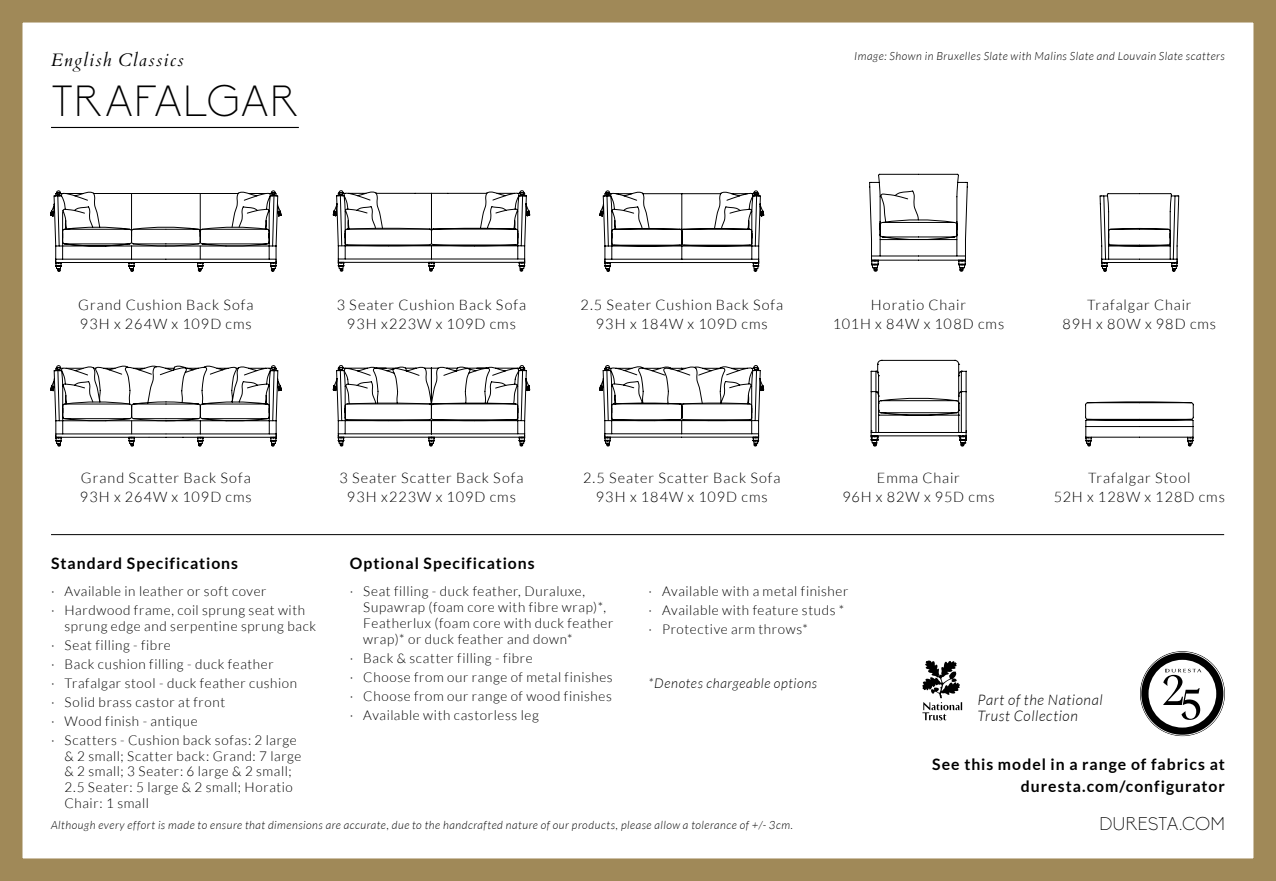
<style>
.page{position:relative;width:1276px;height:881px;background:#fff}
.page>*{position:absolute;margin:0;border:0;box-sizing:border-box;transform-origin:0 0}
.t1{font:300 42.75px "Biko";letter-spacing:.02em;color:#000}
.t2{font:italic 18px "Cardo";letter-spacing:.07em;color:#000}
.t3{font:300 18px "Biko";letter-spacing:-.01em;color:#000}
.t4{font:700 15.75px/22.5px "Lato";letter-spacing:.06em;color:#000;text-align:right}
.t5{font:italic 300 14.62px/15.8px "Lato";letter-spacing:.045em;color:#000}
.t6{font:300 14.4px/19.3px "Lato";letter-spacing:.065em;color:#000;text-align:center}
.t7{font:300 13.5px/18.9px "Lato";letter-spacing:.045em;color:#000}
.t8{font:italic 300 13.5px "Lato";letter-spacing:.045em;color:#000}
.t9{font:italic 300 11.25px "Lato";letter-spacing:.045em;color:#000}
</style>
<div class="page">
<div style="left:0;top:0;width:1276px;height:880px;border:22px solid #a08958"></div>
<hr style="left:51px;top:534px;width:1173px;height:1px;background:#000">
<hr style="left:51px;top:127px;width:248px;height:1px;background:#000">
<svg style="left:50px;top:190px;width:232px;height:81px"></svg>
<svg style="left:50px;top:365px;width:232px;height:81px"></svg>
<svg style="left:599px;top:190px;width:166px;height:81px"></svg>
<svg style="left:599px;top:365px;width:166px;height:81px"></svg>
<svg style="left:332px;top:190px;width:199px;height:81px"></svg>
<svg style="left:332px;top:365px;width:199px;height:81px"></svg>
<svg style="left:1099px;top:193px;width:81px;height:78px"></svg>
<svg style="left:1085px;top:401px;width:108px;height:45px"></svg>
<svg style="left:870px;top:359px;width:96px;height:88px"></svg>
<svg style="left:869px;top:173px;width:99px;height:99px"></svg>
<svg style="left:1140px;top:651px;width:85px;height:84px"></svg>
<div style="left:1141px;top:652px;width:82px;height:82px;background:#000;border-radius:50%"></div>
<div style="left:1148px;top:659px;width:68px;height:68px;background:#fff;border-radius:50%"></div>
<svg style="left:1163px;top:668px;width:38px;height:51px"></svg>
<svg style="left:922px;top:660px;width:40px;height:60px"></svg>
<h2 class="t2" style="left:51px;top:49px;width:134px">English Classics</h2>
<h1 class="t1" style="left:51px;top:77px;width:249px">TRAFALGAR</h1>
<p class="t9" style="left:854px;top:50px;width:372px">Image: Shown in Bruxelles Slate with Malins Slate and Louvain Slate scatters</p>
<p class="t6" style="left:78px;top:295px;width:177px;text-align:left">Grand Cushion Back Sofa<br>93H x 264W x 109D cms</p>
<p class="t6" style="left:337px;top:295px;width:191px">3 Seater Cushion Back Sofa<br>93H x223W x 109D cms</p>
<p class="t6" style="left:580px;top:295px;width:204px">2.5 Seater Cushion Back Sofa<br>93H x 184W x 109D cms</p>
<p class="t6" style="left:832px;top:295px;width:173px">Horatio Chair<br>101H x 84W x 108D cms</p>
<p class="t6" style="left:1062px;top:295px;width:155px">Trafalgar Chair<br>89H x 80W x 98D cms</p>
<p class="t6" style="left:80px;top:468px;width:173px;text-align:left">Grand Scatter Back Sofa<br>93H x 264W x 109D cms</p>
<p class="t4" style="left:51px;top:552px;width:189px">Standard Specifications</p>
<p class="t7" style="left:51px;top:582px;width:256px">· Available in leather or soft cover<br>· Hardwood frame, coil sprung seat with</p>
<p class="t7" style="left:51px;top:616px;width:266px;text-indent:14px">sprung edge and serpentine sprung back · Seat filling - fibre<br>· Back cushion filling - duck feather<br>· Trafalgar stool - duck feather cushion<br>· Solid brass castor at front<br>· Wood finish - antique<br>· Scatters - Cushion back sofas: 2 large</p>
<p class="t7" style="left:65px;top:747px;width:238px;line-height:15.8px">&amp; 2 small; Scatter back: Grand: 7 large &amp; 2 small; 3 Seater: 6 large &amp; 2 small;<br>2.5 Seater: 5 large &amp; 2 small; Horatio<br>Chair: 1 small</p>
<p class="t6" style="left:339px;top:468px;width:185px">3 Seater Scatter Back Sofa<br>93H x223W x 109D cms</p>
<p class="t6" style="left:583px;top:468px;width:199px">2.5 Seater Scatter Back Sofa<br>93H x 184W x 109D cms</p>
<p class="t6" style="left:842px;top:468px;width:154px">Emma Chair<br>96H x 82W x 95D cms</p>
<p class="t6" style="left:1054px;top:468px;width:172px">Trafalgar Stool<br>52H x 128W x 128D cms</p>
<p class="t4" style="left:350px;top:552px;width:187px">Optional Specifications</p>
<p class="t7" style="left:363px;top:583px;width:252px;line-height:15.8px;text-indent:-14px">· Seat filling - duck feather, Duraluxe, Supawrap (foam core with fibre wrap)*, Featherlux (foam core with duck feather wrap)* or duck feather and down*</p>
<p class="t7" style="left:350px;top:648px;width:264px">· Back &amp; scatter filling - fibre<br>· Choose from our range of metal finishes · Choose from our range of wood finishes · Available with castorless leg</p>
<p class="t7" style="left:648px;top:582px;width:201px">· Available with a metal finisher · Available with feature studs * · Protective arm throws*</p>
<p class="t8" style="left:648px;top:675px;width:170px">*Denotes chargeable options</p>
<p class="t5" style="left:977px;top:692px;width:127px">Part of the National<br>Trust Collection</p>
<p class="t4" style="left:932px;top:752px;width:294px">See this model in a range of fabrics at duresta.com/configurator</p>
<p class="t9" style="left:51px;top:819px;width:743px">Although every effort is made to ensure that dimensions are accurate, due to the handcrafted nature of our products, please allow a tolerance of +/- 3cm.</p>
<h2 class="t3" style="left:1100px;top:813px;width:126px">DURESTA.COM</h2>
</div>
